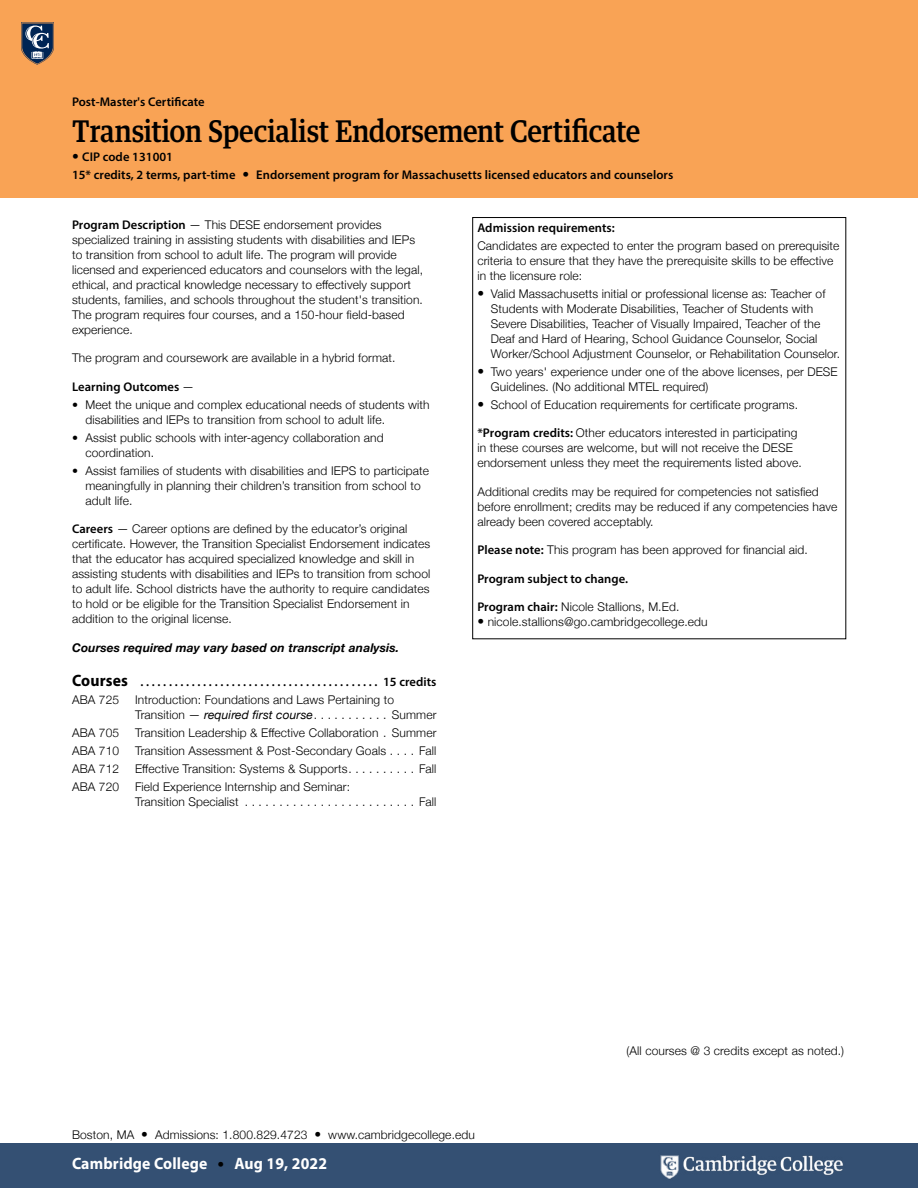
<style>
.page{position:relative;width:918px;height:1188px;background:#fff}
.page>*{position:absolute;margin:0;border:0;box-sizing:border-box;transform-origin:0 0}
.cht_h1-egypt{font:500 30px "Guardian Text Egyp";letter-spacing:-.01em;color:#000;scale:.9 1}
.t1{font:700 16.5px "Myriad Pro";letter-spacing:.01em;color:#fff;scale:.95 1}
.txt-2{font:600 12.6px "Myriad Pro";letter-spacing:.005em;color:#000}
.txt-2_b{font:600 12.6px "Myriad Pro";letter-spacing:.005em;color:#000}
.txt-9{font:600 12.6px "Myriad Pro";letter-spacing:.005em;color:#000}
.txt-9-2{font:300 12px/15px "Helvetica Neue";letter-spacing:.01em;color:#000}
.txt-2-2{font:300 12px/15px "Helvetica Neue";letter-spacing:.01em;color:#000}
.bul-2{font:300 12px/15px "Helvetica Neue";letter-spacing:.01em;color:#000}
.bul-9{font:300 12px/15px "Helvetica Neue";letter-spacing:.01em;color:#000}
.txt-9-3{font:italic 700 12px "Helvetica Neue";letter-spacing:.01em;color:#000}
.s1{font-family:"Helvetica Neue";font-weight:300;font-size:13.5px}
.s2{font-family:"Myriad Pro";font-weight:600;font-size:12.6px}
.s3{font-family:"Helvetica Neue";font-weight:300;font-size:12px}
.s4{font-weight:700;font-size:16.5px}
.s5{font-weight:400;font-style:italic}
.s6{font-size:13.5px}
.s7{font-family:"Helvetica Neue";font-weight:300;font-size:13.5px;color:#000}
</style>
<div class="page">
<div style="left:0;top:0;width:918px;height:198px;background:#f9a355"></div>
<svg style="left:21px;top:22px;width:33px;height:43px"></svg>
<div style="left:0;top:1143px;width:918px;height:45px;background:#345073"></div>
<img style="left:660px;top:1155px;width:183px;height:24px">
<div style="left:472px;top:217px;width:374px;height:422px;border:1px solid #000"></div>
<p class="txt-2_b" style="left:72px;top:93px;width:134px">Post-Master's Certificate</p>
<p class="cht_h1-egypt" style="left:72px;top:106px;width:633px">Transition Specialist Endorsement Certificate</p>
<p class="txt-2_b" style="left:72px;top:149px;width:103px"><span class="s1">•</span> CIP code 131001</p>
<p class="txt-2" style="left:72px;top:167px;width:603px">15* credits, 2 terms, part-time <span class="s1">•</span> Endorsement program for Massachusetts licensed educators and counselors</p>
<p class="txt-9-2" style="left:72px;top:216px;width:353px"><span class="s2">Program Description</span> — This DESE endorsement provides specialized training in assisting students with disabilities and IEPs to transition from school to adult life. The program will provide licensed and experienced educators and counselors with the legal, ethical, and practical knowledge necessary to effectively support students, families, and schools throughout the student's transition.<br>The program requires four courses, and a 150-hour field-based experience.</p>
<p class="txt-9-2" style="left:72px;top:350px;width:325px">The program and coursework are available in a hybrid format.</p>
<p class="txt-2" style="left:72px;top:379px;width:124px">Learning Outcomes <span class="s3">—</span></p>
<p class="bul-2" style="left:86px;top:396px;width:346px;text-indent:-14px">• Meet the unique and complex educational needs of students with disabilities and IEPs to transition from school to adult life.</p>
<p class="bul-2" style="left:86px;top:429px;width:300px;text-indent:-14px">• Assist public schools with inter-agency collaboration and coordination.</p>
<p class="bul-9" style="left:86px;top:462px;width:345px;text-indent:-14px">• Assist families of students with disabilities and IEPS to participate meaningfully in planning their children’s transition from school to adult life.</p>
<p class="txt-9-2" style="left:72px;top:521px;width:360px"><span class="s2">Careers</span> — Career options are defined by the educator’s original certificate. However, the Transition Specialist Endorsement indicates that the educator has acquired specialized knowledge and skill in assisting students with disabilities and IEPs to transition from school to adult life. School districts have the authority to require candidates to hold or be eligible for the Transition Specialist Endorsement in addition to the original license.</p>
<p class="txt-9-3" style="left:72px;top:638px;width:329px">Courses required may vary based on transcript analysis.</p>
<p class="txt-2" style="left:72px;top:674px;width:366px"><span class="s4">Courses</span> . . . . . . . . . . . . . . . . . . . . . . . . . . . . . . . . . . . . . . . . . . 15 credits</p>
<p class="txt-2-2" style="left:72px;top:692px;width:49px">ABA 725</p>
<p class="txt-2-2" style="left:135px;top:692px;width:261px">Introduction: Foundations and Laws Pertaining to<br>Transition — <span class="s5">required first course</span>............</p>
<p class="txt-2-2" style="left:392px;top:707px;width:46px">Summer</p>
<p class="txt-2-2" style="left:72px;top:725px;width:49px">ABA 705</p>
<p class="txt-2-2" style="left:135px;top:725px;width:303px">Transition Leadership &amp; Effective Collaboration.. Summer</p>
<p class="txt-2-2" style="left:72px;top:743px;width:49px">ABA 710</p>
<p class="txt-2-2" style="left:135px;top:743px;width:256px">Transition Assessment &amp; Post-Secondary Goals.....</p>
<p class="txt-2-2" style="left:419px;top:743px;width:19px">Fall</p>
<p class="txt-2-2" style="left:72px;top:761px;width:49px">ABA 712</p>
<p class="txt-2-2" style="left:135px;top:761px;width:217px">Effective Transition: Systems &amp; Supports...........</p>
<p class="txt-2-2" style="left:419px;top:761px;width:19px">Fall</p>
<p class="txt-2-2" style="left:72px;top:779px;width:49px">ABA 720</p>
<p class="txt-2-2" style="left:135px;top:779px;width:217px">Field Experience Internship and Seminar:<br>Transition Specialist ..........................</p>
<p class="txt-2-2" style="left:419px;top:794px;width:19px">Fall</p>
<p class="txt-2_b" style="left:477px;top:219px;width:139px">Admission requirements:</p>
<p class="txt-2-2" style="left:477px;top:237px;width:364px">Candidates are expected to enter the program based on prerequisite criteria to ensure that they have the prerequisite skills to be effective in the licensure role:</p>
<p class="bul-2" style="left:491px;top:285px;width:351px;text-indent:-14px"><span class="s6">•</span> Valid Massachusetts initial or professional license as: Teacher of Students with Moderate Disabilities, Teacher of Students with Severe Disabilities, Teacher of Visually Impaired, Teacher of the Deaf and Hard of Hearing, School Guidance Counselor, Social Worker/School Adjustment Counselor, or Rehabilitation Counselor.</p>
<p class="bul-2" style="left:491px;top:363px;width:348px;text-indent:-14px"><span class="s6">•</span> Two years' experience under one of the above licenses, per DESE<br>Guidelines. (No additional MTEL required)</p>
<p class="bul-9" style="left:477px;top:396px;width:322px"><span class="s6">•</span> School of Education requirements for certificate programs.</p>
<p class="txt-9-2" style="left:477px;top:425px;width:326px"><span class="s2">*Program credits:</span> Other educators interested in participating in these courses are welcome, but will not receive the DESE endorsement unless they meet the requirements listed above.</p>
<p class="txt-9-2" style="left:477px;top:483px;width:361px">Additional credits may be required for competencies not satisfied before enrollment; credits may be reduced if any competencies have already been covered acceptably.</p>
<p class="txt-9-2" style="left:477px;top:542px;width:332px"><span class="s2">Please note:</span> This program has been approved for financial aid.</p>
<p class="txt-9" style="left:477px;top:570px;width:151px">Program subject to change.</p>
<p class="txt-2-2" style="left:477px;top:599px;width:203px"><span class="s2">Program chair:</span> Nicole Stallions, M.Ed.</p>
<p class="txt-2-2" style="left:477px;top:614px;width:232px"><span class="s6">•</span> nicole.stallions@go.cambridgecollege.edu</p>
<p class="txt-9-2" style="left:627px;top:1042px;width:219px">(All courses @ 3 credits except as noted.)</p>
<p class="txt-9-2" style="left:72px;top:1126px;width:404px">Boston, MA <span class="s6">•</span> Admissions: 1.800.829.4723 <span class="s6">•</span> www.cambridgecollege.edu</p>
<h2 class="t1" style="left:72px;top:1153px;width:270px">Cambridge College <span class="s7">•</span> Aug 19, 2022</h2>
</div>
